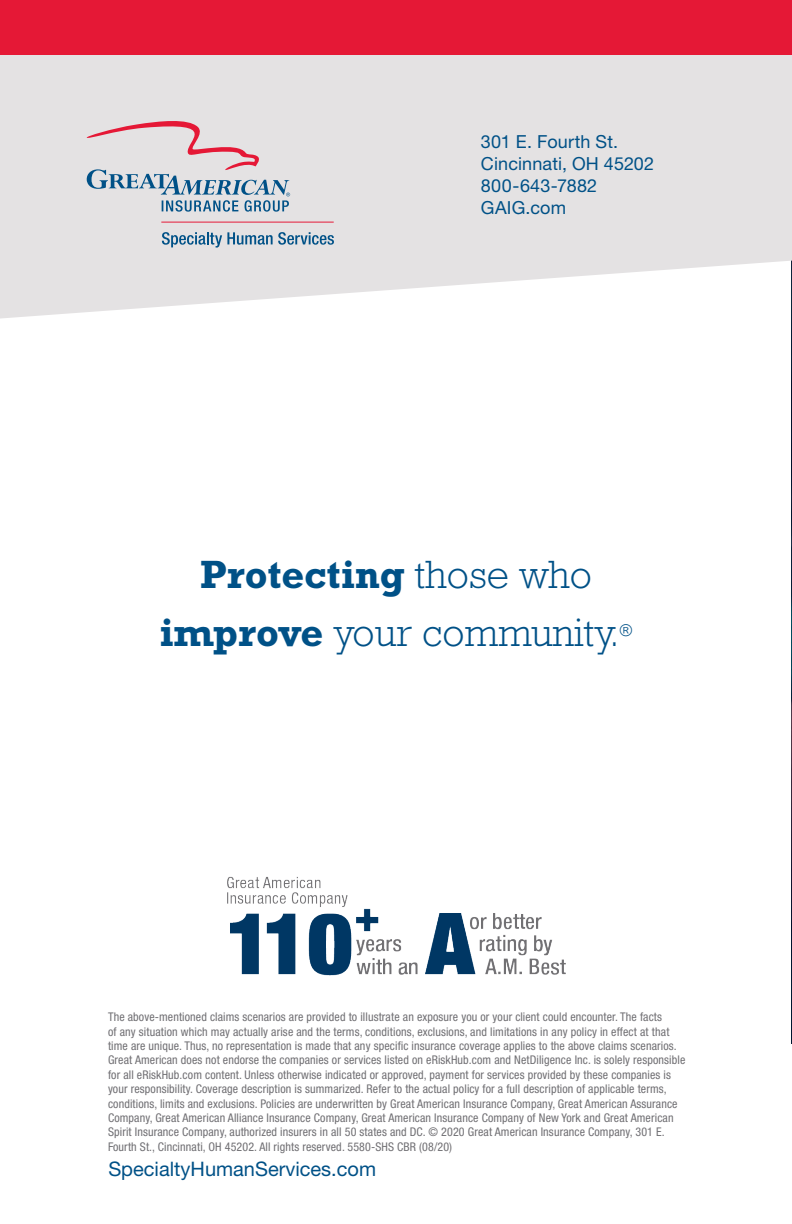
<style>
.page{position:relative;width:792px;height:1224px;background:#fff}
.page>*{position:absolute;margin:0;border:0;box-sizing:border-box;transform-origin:0 0}
.t1{font:300 40px/58px "Rockwell Std";color:#005187;text-align:center}
.t2{font:20px "Helvetica Neue LT Std";color:#005187}
.t3{font:18px/22px "Helvetica Neue LT Std";letter-spacing:.01em;color:#005187}
.t4{font:300 16.4px "Rockwell Std";color:#005187}
.t5{font:condensed 12px/14.4px "Helvetica Neue LT Std";letter-spacing:.01em;color:#706f73}
.s1{font-weight:700}
</style>
<div class="page">
<img style="left:791px;top:319px;width:1px;height:482px">
<svg style="left:791px;top:801px;width:1px;height:243px"></svg>
<svg style="left:0;top:55px;width:792px;height:264px;background:#e7e5e6"></svg>
<svg style="left:86px;top:118px;width:204px;height:94px;background:#cec9d1"></svg>
<svg style="left:162px;top:232px;width:172px;height:16px;background:#a0b7c7"></svg>
<hr style="left:161px;top:222px;width:173px;height:1px;background:#e51836">
<img style="left:227px;top:876px;width:339px;height:100px">
<div style="left:0;top:0;width:792px;height:55px;background:#e51836"></div>
<h3 class="t3" style="left:481px;top:130px;width:175px">301 E. Fourth St.<br>Cincinnati, OH 45202<br>800-643-7882<br>GAIG.com</h3>
<h1 class="t1" style="left:160px;top:545px;width:462px"><span class="s1">Protecting</span> those who <span class="s1">improve</span> your community.</h1>
<h3 class="t4" style="left:620px;top:622px;width:15px">®</h3>
<p class="t5" style="left:108px;top:1010px;width:579px">The above-mentioned claims scenarios are provided to illustrate an exposure you or your client could encounter. The facts<br>of any situation which may actually arise and the terms, conditions, exclusions, and limitations in any policy in effect at that time are unique. Thus, no representation is made that any specific insurance coverage applies to the above claims scenarios.<br>Great American does not endorse the companies or services listed on eRiskHub.com and NetDiligence Inc. is solely responsible for all eRiskHub.com content. Unless otherwise indicated or approved, payment for services provided by these companies is your responsibility. Coverage description is summarized. Refer to the actual policy for a full description of applicable terms, conditions, limits and exclusions. Policies are underwritten by Great American Insurance Company, Great American Assurance Company, Great American Alliance Insurance Company, Great American Insurance Company of New York and Great American Spirit Insurance Company, authorized insurers in all 50 states and DC. © 2020 Great American Insurance Company, 301 E.<br>Fourth St., Cincinnati, OH 45202. All rights reserved. 5580-SHS CBR (08/20)</p>
<h2 class="t2" style="left:108px;top:1157px;width:269px">SpecialtyHumanServices.com</h2>
</div>
